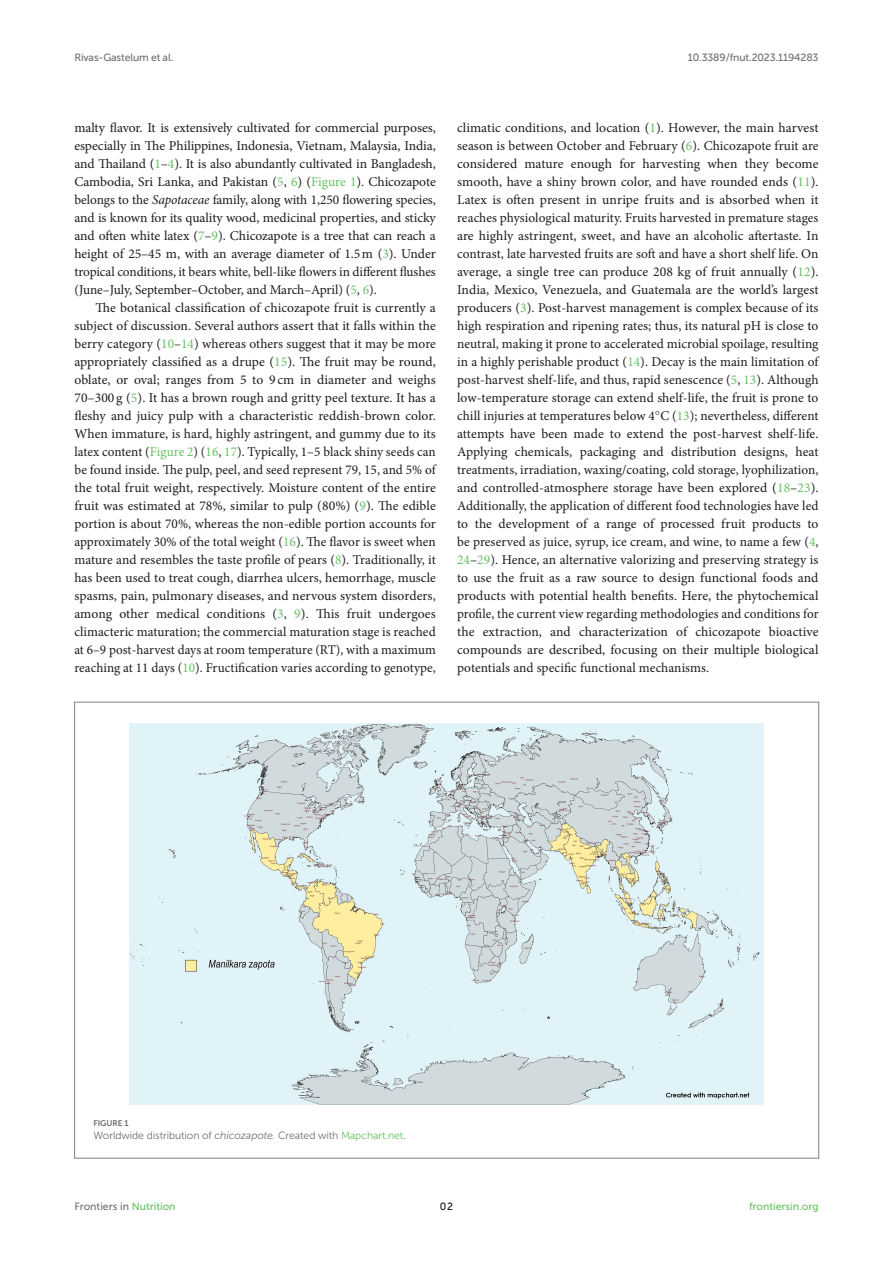
<style>
.page{position:relative;width:893px;height:1263px;background:#fff}
.page>*{position:absolute;margin:0;border:0;box-sizing:border-box;transform-origin:0 0}
.TEXT{font:13.5px/18px "Minion Pro";letter-spacing:.005em;color:#1b1c1b;text-align:justify}
.TEXT_FLUSH{font:13.5px/18px "Minion Pro";letter-spacing:-.01em;color:#1b1c1b;text-align:justify}
.t1{font:10.5px "Museo Sans 500";letter-spacing:-.015em;color:#706f70}
.FIG_LEG{font:10.5px "Museo Sans 300";letter-spacing:-.01em;color:#706f70}
.t2{font:10.5px "Museo Sans 500";color:#65c161}
.t3{font:10.5px "Museo Sans 500";color:#1b1c1b}
.FIG_HD{font:8.25px "Museo Sans 700";letter-spacing:-.01em;color:#706f70}
.s1{color:#65c161}
.s2{font-style:italic}
.s3{font-family:"STIX"}
</style>
<div class="page">
<img style="left:129px;top:723px;width:635px;height:382px">
<p class="t1" style="left:74px;top:51px;width:100px">Rivas-Gastelum et al.</p>
<p class="t1" style="left:688px;top:51px;width:132px">10.3389/fnut.2023.1194283</p>
<p class="TEXT_FLUSH" style="left:74px;top:119px;width:363px">malty flavor. It is extensively cultivated for commercial purposes, especially in The Philippines, Indonesia, Vietnam, Malaysia, India, and Thailand (<span class="s1">1</span>–<span class="s1">4</span>). It is also abundantly cultivated in Bangladesh, Cambodia, Sri Lanka, and Pakistan (<span class="s1">5</span>, <span class="s1">6</span>) (<span class="s1">Figure 1</span>). Chicozapote belongs to the <span class="s2">Sapotaceae</span> family, along with 1,250 flowering species, and is known for its quality wood, medicinal properties, and sticky and often white latex (<span class="s1">7</span>–<span class="s1">9</span>). Chicozapote is a tree that can reach a height of 25–45 m, with an average diameter of 1.5m (<span class="s1">3</span>). Under tropical conditions, it bears white, bell-like flowers in different flushes (June–July, September–October, and March–April) (<span class="s1">5</span>, <span class="s1">6</span>).</p>
<p class="TEXT" style="left:74px;top:299px;width:363px;text-indent:21px">The botanical classification of chicozapote fruit is currently a subject of discussion. Several authors assert that it falls within the berry category (<span class="s1">10</span>–<span class="s1">14</span>) whereas others suggest that it may be more appropriately classified as a drupe (<span class="s1">15</span>). The fruit may be round, oblate, or oval; ranges from 5 to 9 cm in diameter and weighs 70–300 g (<span class="s1">5</span>). It has a brown rough and gritty peel texture. It has a fleshy and juicy pulp with a characteristic reddish-brown color.<br>When immature, is hard, highly astringent, and gummy due to its latex content (<span class="s1">Figure 2</span>) (<span class="s1">16</span>, <span class="s1">17</span>). Typically, 1–5 black shiny seeds can be found inside. The pulp, peel, and seed represent 79, 15, and 5% of the total fruit weight, respectively. Moisture content of the entire fruit was estimated at 78%, similar to pulp (80%) (<span class="s1">9</span>). The edible portion is about 70%, whereas the non-edible portion accounts for approximately 30% of the total weight (<span class="s1">16</span>). The flavor is sweet when mature and resembles the taste profile of pears (<span class="s1">8</span>). Traditionally, it has been used to treat cough, diarrhea ulcers, hemorrhage, muscle spasms, pain, pulmonary diseases, and nervous system disorders, among other medical conditions (<span class="s1">3</span>, <span class="s1">9</span>). This fruit undergoes climacteric maturation; the commercial maturation stage is reached at 6–9 post-harvest days at room temperature (RT), with a maximum reaching at 11 days (<span class="s1">10</span>). Fructification varies according to genotype,</p>
<p class="TEXT" style="left:457px;top:119px;width:363px">climatic conditions, and location (<span class="s1">1</span>). However, the main harvest season is between October and February (<span class="s1">6</span>). Chicozapote fruit are considered mature enough for harvesting when they become smooth, have a shiny brown color, and have rounded ends (<span class="s1">11</span>).<br>Latex is often present in unripe fruits and is absorbed when it reaches physiological maturity. Fruits harvested in premature stages are highly astringent, sweet, and have an alcoholic aftertaste. In contrast, late harvested fruits are soft and have a short shelf life. On average, a single tree can produce 208 kg of fruit annually (<span class="s1">12</span>).<br>India, Mexico, Venezuela, and Guatemala are the world’s largest producers (<span class="s1">3</span>). Post-harvest management is complex because of its high respiration and ripening rates; thus, its natural pH is close to neutral, making it prone to accelerated microbial spoilage, resulting in a highly perishable product (<span class="s1">14</span>). Decay is the main limitation of post-harvest shelf-life, and thus, rapid senescence (<span class="s1">5</span>, <span class="s1">13</span>). Although low-temperature storage can extend shelf-life, the fruit is prone to chill injuries at temperatures below 4<span class="s3">°</span>C (<span class="s1">13</span>); nevertheless, different attempts have been made to extend the post-harvest shelf-life.<br>Applying chemicals, packaging and distribution designs, heat treatments, irradiation, waxing/coating, cold storage, lyophilization, and controlled-atmosphere storage have been explored (<span class="s1">18</span>–<span class="s1">23</span>).<br>Additionally, the application of different food technologies have led to the development of a range of processed fruit products to be preserved as juice, syrup, ice cream, and wine, to name a few (<span class="s1">4</span>, <span class="s1">24</span>–<span class="s1">29</span>). Hence, an alternative valorizing and preserving strategy is to use the fruit as a raw source to design functional foods and products with potential health benefits. Here, the phytochemical profile, the current view regarding methodologies and conditions for the extraction, and characterization of chicozapote bioactive compounds are described, focusing on their multiple biological potentials and specific functional mechanisms.</p>
<p class="FIG_HD" style="left:94px;top:1118px;width:37px">FIGURE 1</p>
<p class="FIG_LEG" style="left:94px;top:1130px;width:314px">Worldwide distribution of <span class="s2">chicozapote.</span> Created with <span class="s1">Mapchart.net</span>.</p>
<p class="t1" style="left:74px;top:1200px;width:103px">Frontiers in <span class="s1">Nutrition</span></p>
<p class="t3" style="left:440px;top:1200px;width:15px">02</p>
<p class="t2" style="left:749px;top:1200px;width:71px">frontiersin.org</p>
</div>
